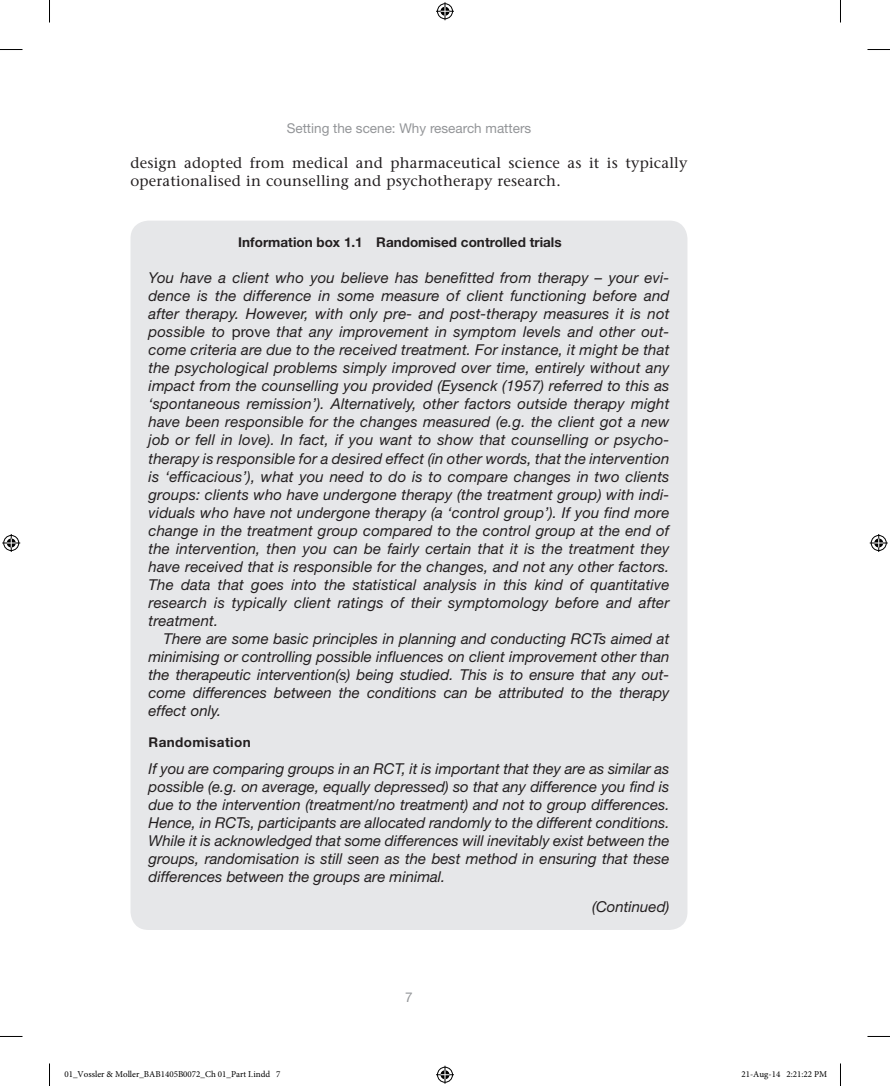
<style>
.page{position:relative;width:890px;height:1086px;background:#fff}
.page>*{position:absolute;margin:0;border:0;box-sizing:border-box;transform-origin:0 0}
.BX2_BTEXT{font:italic 15px/18px "Helvetica Neue LT Std";letter-spacing:.01em;color:#231f20;text-align:justify}
.BX1_BTEXT{font:italic 15px/18px "Helvetica Neue LT Std";color:#231f20;text-align:justify}
.BX2_BTEXT_IND{font:italic 15px/18px "Helvetica Neue LT Std";color:#231f20;text-align:justify}
.TEXT_IND{font:500 15px/18px "Stone Serif Std";letter-spacing:.015em;color:#231f20}
.BX2_BT{font:700 13.5px "Helvetica Neue LT Std";color:#231f20}
.t1{font:13.5px "Helvetica Neue LT Std";color:#939598}
.BX2_BH1{font:700 13.5px "Helvetica Neue LT Std";letter-spacing:.03em;color:#231f20}
.t2{font:9px "Minion Pro";color:#000}
.s1{font-style:normal}
</style>
<div class="page">
<div style="left:130px;top:221px;width:557px;height:709px;background:#e6e7e9;border-radius:18px"></div>
<svg style="left:0;top:49px;width:22px;height:1px"></svg>
<svg style="left:867px;top:49px;width:23px;height:1px"></svg>
<svg style="left:0;top:1036px;width:22px;height:1px"></svg>
<svg style="left:867px;top:1036px;width:23px;height:1px"></svg>
<svg style="left:49px;top:0;width:1px;height:23px"></svg>
<svg style="left:49px;top:1063px;width:1px;height:22px"></svg>
<svg style="left:840px;top:0;width:1px;height:23px"></svg>
<svg style="left:840px;top:1063px;width:1px;height:22px"></svg>
<svg style="left:436px;top:2px;width:18px;height:18px"></svg>
<svg style="left:436px;top:1065px;width:18px;height:18px"></svg>
<svg style="left:2px;top:534px;width:18px;height:18px"></svg>
<svg style="left:870px;top:534px;width:18px;height:18px"></svg>
<p class="t1" style="left:287px;top:120px;width:246px">Setting the scene: Why research matters</p>
<p class="TEXT_IND" style="left:130px;top:154px;width:558px">design adopted from medical and pharmaceutical science as it is typically operationalised in counselling and psychotherapy research.</p>
<p class="BX2_BT" style="left:238px;top:234px;width:325px">Information box 1.1 Randomised controlled trials</p>
<p class="BX2_BTEXT" style="left:148px;top:269px;width:522px">You have a client who you believe has benefitted from therapy – your evi&shy;dence is the difference in some measure of client functioning before and after therapy. However, with only pre- and post-therapy measures it is not possible to <span class="s1">prove</span> that any improvement in symptom levels and other out&shy;come criteria are due to the received treatment. For instance, it might be that the psychological problems simply improved over time, entirely without any impact from the counselling you provided (Eysenck (1957) referred to this as ‘spontaneous remission’). Alternatively, other factors outside therapy might have been responsible for the changes measured (e.g. the client got a new job or fell in love). In fact, if you want to show that counselling or psycho&shy;therapy is responsible for a desired effect (in other words, that the intervention is ‘efficacious’), what you need to do is to compare changes in two clients groups: clients who have undergone therapy (the treatment group) with indi&shy;viduals who have not undergone therapy (a ‘control group’). If you find more change in the treatment group compared to the control group at the end of the intervention, then you can be fairly certain that it is the treatment they have received that is responsible for the changes, and not any other factors.<br>The data that goes into the statistical analysis in this kind of quantitative research is typically client ratings of their symptomology before and after treatment.</p>
<p class="BX2_BTEXT_IND" style="left:148px;top:629px;width:522px;text-indent:15px">There are some basic principles in planning and conducting RCTs aimed at minimising or controlling possible influences on client improvement other than the therapeutic intervention(s) being studied. This is to ensure that any out&shy;come differences between the conditions can be attributed to the therapy effect only.</p>
<p class="BX2_BH1" style="left:148px;top:734px;width:104px">Randomisation</p>
<p class="BX1_BTEXT" style="left:148px;top:759px;width:522px">If you are comparing groups in an RCT, it is important that they are as similar as possible (e.g. on average, equally depressed) so that any difference you find is due to the intervention (treatment/no treatment) and not to group differences.<br>Hence, in RCTs, participants are allocated randomly to the different conditions.<br>While it is acknowledged that some differences will inevitably exist between the groups, randomisation is still seen as the best method in ensuring that these differences between the groups are minimal.</p>
<p class="BX1_BTEXT" style="left:592px;top:897px;width:79px">(Continued)</p>
<p class="t1" style="left:405px;top:988px;width:9px">7</p>
<p class="t2" style="left:64px;top:1068px;width:218px">01_Vossler &amp; Moller_BAB1405B0072_Ch 01_Part I.indd 7</p>
<p class="t2" style="left:741px;top:1068px;width:87px">21-Aug-14 2:21:22 PM</p>
</div>
